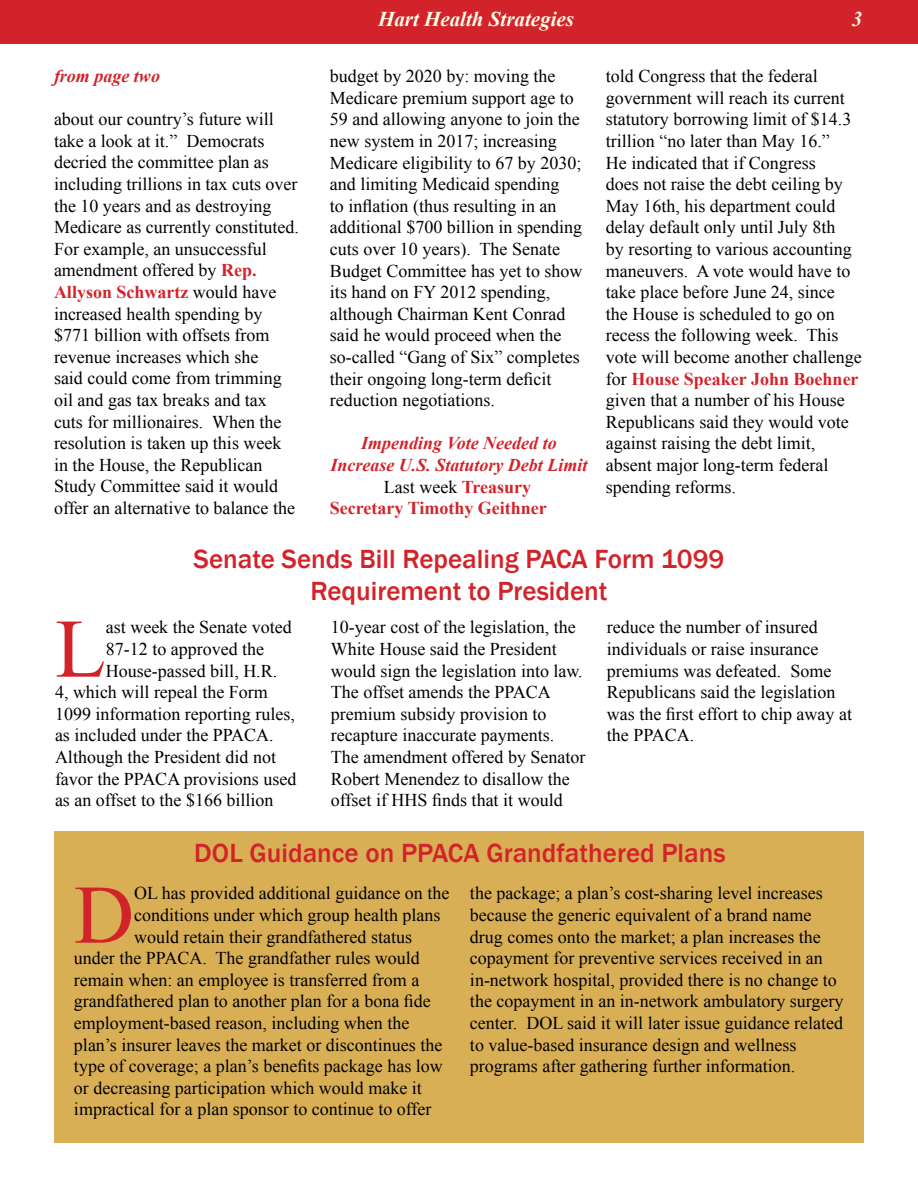
<style>
.page{position:relative;width:918px;height:1188px;background:#fff}
.page>*{position:absolute;margin:0;border:0;box-sizing:border-box;transform-origin:0 0}
.t1{font:83.25px "Times New Roman";color:#d2232a}
.t2{font:500 27px/32.4px "Franklin Gothic";color:#d2232a;text-align:center}
.t3{font:italic 700 21px "Times New Roman";color:#fffde8}
.t4{font:18px/21.6px "Times New Roman";color:#000}
.t5{font:italic 700 18px "Times New Roman";color:#d2232a}
.t6{font:700 18px "Times New Roman";color:#d2232a}
.s1{font-weight:700;color:#d2232a}
</style>
<div class="page">
<div style="left:54px;top:831px;width:810px;height:312px;background:#d9af56"></div>
<div style="left:0;top:0;width:918px;height:43px;background:#d2232a"></div>
<p class="t5" style="left:54px;top:63px;width:108px">from page two</p>
<p class="t4" style="left:54px;top:108px;width:246px">about our country’s future will take a look at it.” Democrats decried the committee plan as including trillions in tax cuts over the 10 years and as destroying<br>Medicare as currently constituted.<br>For example, an unsuccessful amendment offered by <span class="s1">Rep.<br>Allyson Schwartz</span> would have increased health spending by $771 billion with offsets from revenue increases which she<br>said could come from trimming oil and gas tax breaks and tax cuts for millionaires. When the resolution is taken up this week in the House, the Republican<br>Study Committee said it would offer an alternative to balance the</p>
<p class="t3" style="left:378px;top:5px;width:198px">Hart Health Strategies</p>
<p class="t3" style="left:852px;top:5px;width:12px">3</p>
<p class="t4" style="left:330px;top:65px;width:254px">budget by 2020 by: moving the<br>Medicare premium support age to<br>59 and allowing anyone to join the new system in 2017; increasing<br>Medicare eligibility to 67 by 2030; and limiting Medicaid spending<br>to inflation (thus resulting in an additional $700 billion in spending cuts over 10 years). The Senate<br>Budget Committee has yet to show its hand on FY 2012 spending, although Chairman Kent Conrad said he would proceed when the so-called “Gang of Six” completes their ongoing long-term deficit reduction negotiations.</p>
<p class="t5" style="left:361px;top:431px;width:197px">Impending Vote Needed to</p>
<p class="t5" style="left:330px;top:452px;width:259px">Increase U.S. Statutory Debt Limit</p>
<p class="t4" style="left:384px;top:476px;width:149px">Last week <span class="s1">Treasury</span></p>
<p class="t6" style="left:330px;top:496px;width:218px">Secretary Timothy Geithner</p>
<p class="t4" style="left:606px;top:65px;width:257px">told Congress that the federal government will reach its current statutory borrowing limit of $14.3 trillion “no later than May 16.”<br>He indicated that if Congress<br>does not raise the debt ceiling by<br>May 16th, his department could delay default only until July 8th<br>by resorting to various accounting maneuvers. A vote would have to take place before June 24, since<br>the House is scheduled to go on recess the following week. This vote will become another challenge for <span class="s1">House Speaker John Boehner </span>given that a number of his House<br>Republicans said they would vote against raising the debt limit, absent major long-term federal spending reforms.</p>
<h2 class="t2" style="left:194px;top:543px;width:532px">Senate Sends Bill Repealing PACA Form 1099<br>Requirement to President</h2>
<h1 class="t1" style="left:55px;top:593px;width:52px">L</h1>
<p class="t4" style="left:106px;top:616px;width:187px">ast week the Senate voted</p>
<p class="t4" style="left:106px;top:638px;width:160px">87-12 to approved the</p>
<p class="t4" style="left:106px;top:660px;width:173px">House-passed bill, H.R.</p>
<p class="t4" style="left:55px;top:681px;width:214px">4, which will repeal the Form</p>
<p class="t4" style="left:55px;top:703px;width:241px">1099 information reporting rules,</p>
<p class="t4" style="left:55px;top:724px;width:220px">as included under the PPACA.</p>
<p class="t4" style="left:55px;top:746px;width:223px">Although the President did not</p>
<p class="t4" style="left:55px;top:768px;width:243px">favor the PPACA provisions used</p>
<p class="t4" style="left:55px;top:789px;width:220px">as an offset to the $166 billion</p>
<p class="t4" style="left:331px;top:616px;width:256px">10-year cost of the legislation, the<br>White House said the President would sign the legislation into law.<br>The offset amends the PPACA premium subsidy provision to recapture inaccurate payments.<br>The amendment offered by Senator<br>Robert Menendez to disallow the offset if HHS finds that it would</p>
<p class="t4" style="left:607px;top:616px;width:247px">reduce the number of insured individuals or raise insurance premiums was defeated. Some<br>Republicans said the legislation was the first effort to chip away at the PPACA.</p>
<h2 class="t2" style="left:194px;top:837px;width:533px">DOL Guidance on PPACA Grandfathered Plans</h2>
<h1 class="t1" style="left:74px;top:859px;width:62px">D</h1>
<p class="t4" style="left:134px;top:882px;width:317px">OL has provided additional guidance on the</p>
<p class="t4" style="left:134px;top:904px;width:308px">conditions under which group health plans</p>
<p class="t4" style="left:134px;top:926px;width:279px">would retain their grandfathered status</p>
<p class="t4" style="left:74px;top:947px;width:347px">under the PPACA. The grandfather rules would</p>
<p class="t4" style="left:74px;top:969px;width:347px">remain when: an employee is transferred from a</p>
<p class="t4" style="left:74px;top:990px;width:358px">grandfathered plan to another plan for a bona fide</p>
<p class="t4" style="left:74px;top:1012px;width:337px">employment-based reason, including when the</p>
<p class="t4" style="left:74px;top:1034px;width:370px">plan’s insurer leaves the market or discontinues the</p>
<p class="t4" style="left:74px;top:1055px;width:370px">type of coverage; a plan’s benefits package has low</p>
<p class="t4" style="left:74px;top:1077px;width:349px">or decreasing participation which would make it</p>
<p class="t4" style="left:74px;top:1098px;width:359px">impractical for a plan sponsor to continue to offer</p>
<p class="t4" style="left:470px;top:882px;width:375px">the package; a plan’s cost-sharing level increases because the generic equivalent of a brand name drug comes onto the market; a plan increases the copayment for preventive services received in an in-network hospital, provided there is no change to the copayment in an in-network ambulatory surgery center. DOL said it will later issue guidance related to value-based insurance design and wellness programs after gathering further information.</p>
</div>
